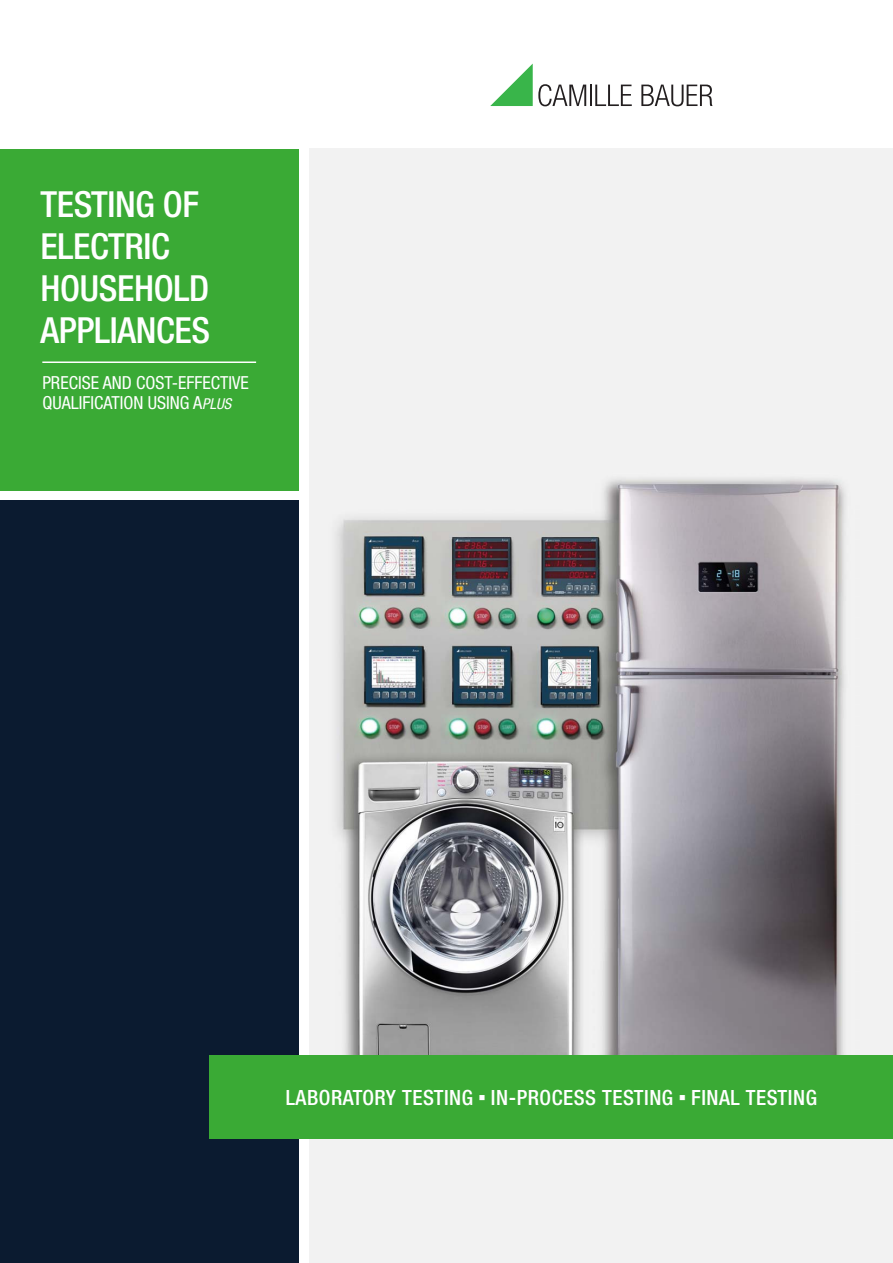
<style>
.page{position:relative;width:893px;height:1263px;background:#fff}
.page>*{position:absolute;margin:0;border:0;box-sizing:border-box;transform-origin:0 0}
.t1{font:500 condensed 36px/42px "Helvetica Neue LTW1 G";letter-spacing:-.01em;color:#fff}
.t2{font:500 condensed 21px "Helvetica Neue LTW1 G";letter-spacing:.025em;color:#fff}
.t3{font:condensed 18px/19.5px "Helvetica Neue LTW1 G";color:#fff}
.s1{font-family:"Helvetica Neue LT Pro";font-style:italic;font-size:15px}
.s2{font-family:"Arial";font-weight:400;font-stretch:normal;font-size:22.5px}
</style>
<div class="page">
<div style="left:0;top:501px;width:298px;height:762px;background:#0b1b30"></div>
<div style="left:309px;top:149px;width:583px;height:1114px;background:#f2f2f2"></div>
<div style="left:0;top:149px;width:298px;height:341px;background:#3aaa35"></div>
<svg style="left:490px;top:64px;width:42px;height:42px"></svg>
<svg style="left:538px;top:84px;width:93px;height:22px"></svg>
<svg style="left:641px;top:85px;width:71px;height:21px"></svg>
<hr style="left:42px;top:362px;width:214px;height:1px;background:#fff">
<img style="left:336px;top:478px;width:510px;height:577px">
<div style="left:209px;top:1055px;width:683px;height:84px;background:#3aaa35"></div>
<h1 class="t1" style="left:41px;top:188px;width:171px">TESTING OF<br>ELECTRIC<br>HOUSEHOLD<br>APPLIANCES</h1>
<p class="t3" style="left:42px;top:375px;width:208px">PRECISE AND COST-EFFECTIVE<br>QUALIFICATION USING A<span class="s1">PLUS</span></p>
<p class="t2" style="left:286px;top:1090px;width:532px">LABORATORY TESTING <span class="s2">▪</span> IN-PROCESS TESTING <span class="s2">▪</span> FINAL TESTING</p>
</div>
